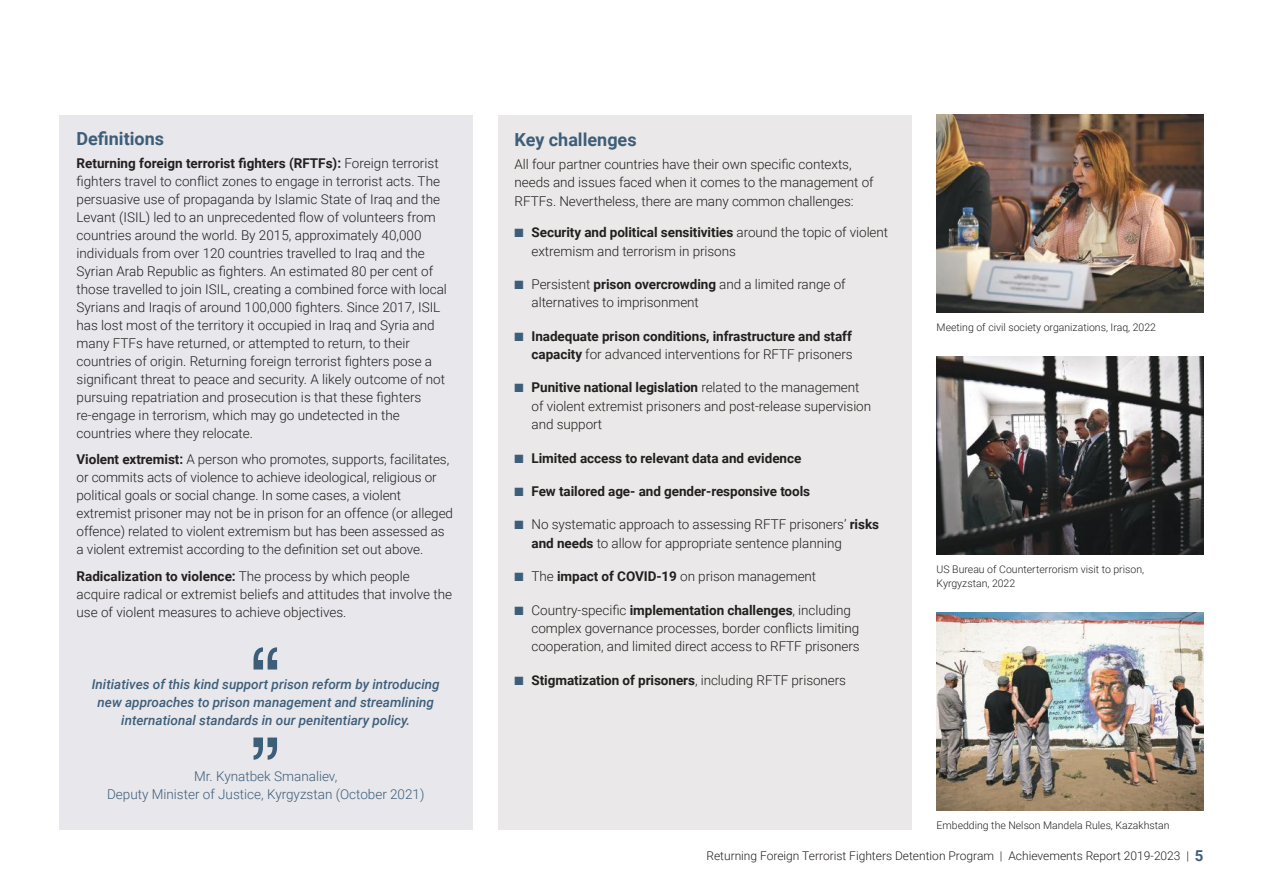
<style>
.page{position:relative;width:1263px;height:893px;background:#fff}
.page>*{position:absolute;margin:0;border:0;box-sizing:border-box;transform-origin:0 0}
.t1{font:700 18px "Roboto";color:#3d5e79}
.t2{font:300 13.5px/18px "Roboto";letter-spacing:-.005em;color:#241f1f}
.t3{font:700 13.5px/18.5px "Roboto";letter-spacing:-.005em;color:#241f1f;text-align:right}
.t4{font:italic 500 13.5px/18px "Roboto";color:#3d5e79;text-align:center}
.t5{font:300 13.5px/18px "Roboto";color:#3d5e79;text-align:center}
.t6{font:300 12px "Roboto";color:#241f1f}
.t7{font:300 10.5px/13.5px "Roboto";color:#241f1f}
.s1{font-weight:700}
.s2{color:#3d5e79}
.s3{font-weight:300}
.s4{font-weight:700;font-size:15px;color:#3d5e79}
</style>
<div class="page">
<div style="left:60px;top:115px;width:412px;height:714px;background:#e7e7ec"></div>
<div style="left:498px;top:115px;width:413px;height:714px;background:#eae8e8"></div>
<svg style="left:254px;top:647px;width:23px;height:22px"></svg>
<svg style="left:253px;top:737px;width:24px;height:23px"></svg>
<img style="left:936px;top:613px;width:267px;height:197px">
<img style="left:936px;top:115px;width:267px;height:197px">
<img style="left:936px;top:357px;width:267px;height:197px">
<h1 class="t1" style="left:77px;top:126px;width:89px">Definitions</h1>
<p class="t2" style="left:77px;top:153px;width:372px"><span class="s1">Returning foreign terrorist fighters (RFTFs):</span> Foreign terrorist fighters travel to conflict zones to engage in terrorist acts. The persuasive use of propaganda by Islamic State of Iraq and the Levant (ISIL) led to an unprecedented flow of volunteers from countries around the world. By 2015, approximately 40,000 individuals from over 120 countries travelled to Iraq and the Syrian Arab Republic as fighters. An estimated 80 per cent of those travelled to join ISIL, creating a combined force with local Syrians and Iraqis of around 100,000 fighters. Since 2017, ISIL has lost most of the territory it occupied in Iraq and Syria and many FTFs have returned, or attempted to return, to their countries of origin. Returning foreign terrorist fighters pose a significant threat to peace and security. A likely outcome of not pursuing repatriation and prosecution is that these fighters re-engage in terrorism, which may go undetected in the countries where they relocate.</p>
<p class="t2" style="left:77px;top:450px;width:378px"><span class="s1">Violent extremist:</span> A person who promotes, supports, facilitates, or commits acts of violence to achieve ideological, religious or political goals or social change. In some cases, a violent extremist prisoner may not be in prison for an offence (or alleged offence) related to violent extremism but has been assessed as a violent extremist according to the definition set out above.</p>
<p class="t2" style="left:77px;top:566px;width:377px"><span class="s1">Radicalization to violence:</span> The process by which people acquire radical or extremist beliefs and attitudes that involve the use of violent measures to achieve objectives.</p>
<p class="t4" style="left:92px;top:675px;width:349px">Initiatives of this kind support prison reform by introducing new approaches to prison management and streamlining international standards in our penitentiary policy.</p>
<p class="t5" style="left:107px;top:767px;width:319px">Mr. Kynatbek Smanaliev,<br>Deputy Minister of Justice, Kyrgyzstan (October 2021)</p>
<h1 class="t1" style="left:514px;top:127px;width:124px">Key challenges</h1>
<p class="t2" style="left:514px;top:154px;width:361px;line-height:18.5px">All four partner countries have their own specific contexts, needs and issues faced when it comes to the management of<br>RFTFs. Nevertheless, there are many common challenges:</p>
<p class="t2" style="left:531px;top:223px;width:358px;line-height:18.5px;text-indent:-17px"><span class="s2">■</span> <span class="s1">Security and political sensitivities</span> around the topic of violent extremism and terrorism in prisons</p>
<p class="t2" style="left:531px;top:274px;width:316px;line-height:18.5px;text-indent:-17px"><span class="s2">■</span> Persistent <span class="s1">prison overcrowding</span> and a limited range of alternatives to imprisonment</p>
<p class="t3" style="left:514px;top:326px;width:340px"><span class="s2">■</span> Inadequate prison conditions, infrastructure and staff capacity <span class="s3">for advanced interventions for RFTF prisoners</span></p>
<p class="t2" style="left:531px;top:378px;width:341px;line-height:18.5px;text-indent:-17px"><span class="s2">■</span> <span class="s1">Punitive national legislation</span> related to the management of violent extremist prisoners and post-release supervision and support</p>
<p class="t3" style="left:514px;top:448px;width:288px"><span class="s2">■</span> Limited access to relevant data and evidence</p>
<p class="t3" style="left:514px;top:481px;width:297px"><span class="s2">■</span> Few tailored age- and gender-responsive tools</p>
<p class="t2" style="left:531px;top:515px;width:349px;line-height:18.5px;text-indent:-17px"><span class="s2">■</span> No systematic approach to assessing RFTF prisoners’ <span class="s1">risks and needs</span> to allow for appropriate sentence planning</p>
<p class="t2" style="left:514px;top:567px;width:303px"><span class="s2">■</span> The <span class="s1">impact of COVID-19</span> on prison management</p>
<p class="t2" style="left:531px;top:600px;width:330px;line-height:18.5px;text-indent:-17px"><span class="s2">■</span> Country-specific <span class="s1">implementation challenges</span>, including complex governance processes, border conflicts limiting cooperation, and limited direct access to RFTF prisoners</p>
<p class="t3" style="left:514px;top:670px;width:333px"><span class="s2">■</span> Stigmatization of prisoners<span class="s3">, including RFTF prisoners</span></p>
<p class="t7" style="left:936px;top:320px;width:221px">Meeting of civil society organizations, Iraq, 2022</p>
<p class="t7" style="left:936px;top:562px;width:209px">US Bureau of Counterterrorism visit to prison,<br>Kyrgyzstan, 2022</p>
<p class="t7" style="left:936px;top:818px;width:234px">Embedding the Nelson Mandela Rules, Kazakhstan</p>
<p class="t6" style="left:706px;top:847px;width:499px">Returning Foreign Terrorist Fighters Detention Program | Achievements Report 2019-2023 | <span class="s4">5</span></p>
</div>
